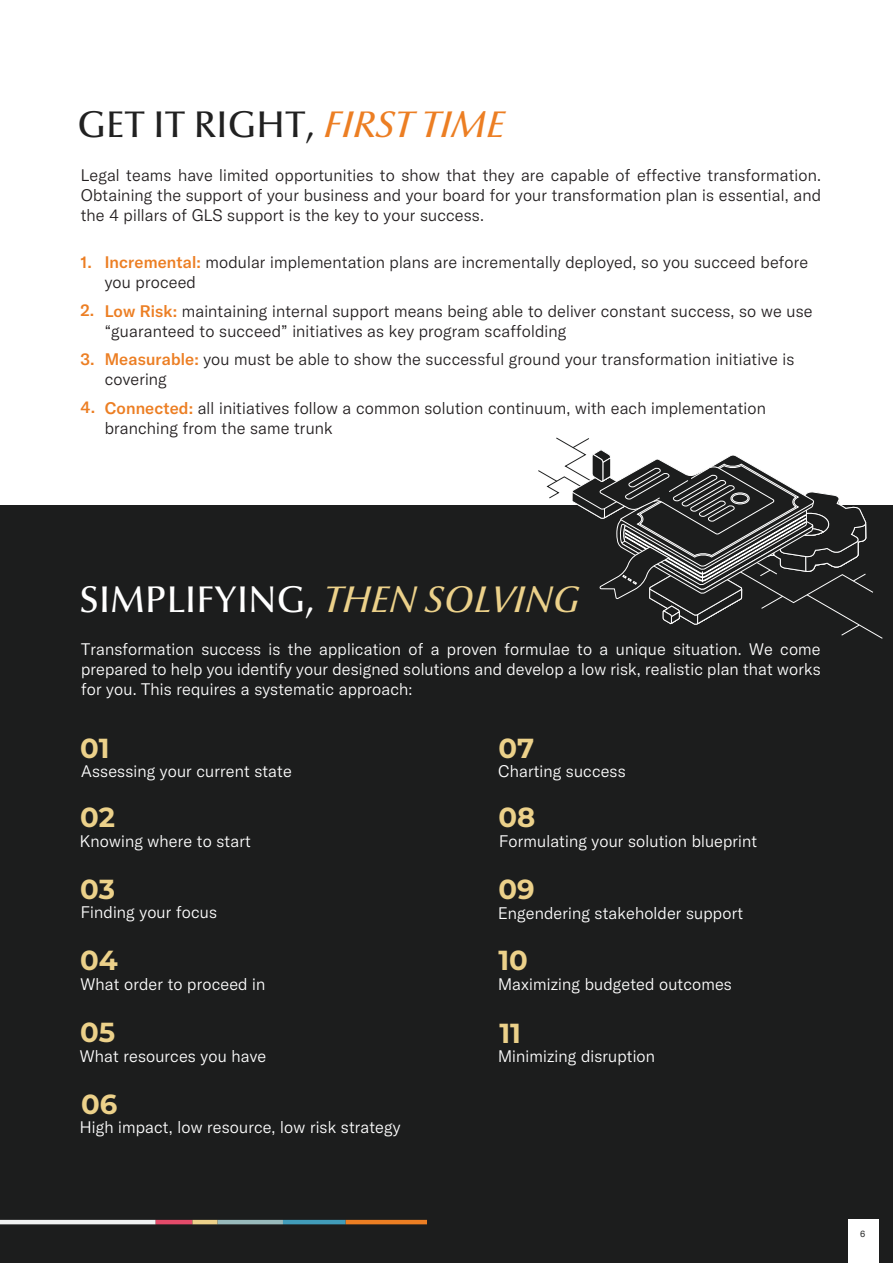
<style>
.page{position:relative;width:893px;height:1263px;background:#fff}
.page>*{position:absolute;margin:0;border:0;box-sizing:border-box;transform-origin:0 0}
.t1{font:500 37.5px "Optima Nova LT Pro";letter-spacing:.01em;color:#fff}
.t2{font:500 37.5px "Optima Nova LT Pro";letter-spacing:.01em;color:#212121}
.t3{font:700 27.6px "Montserrat";letter-spacing:-.005em;color:#ecd18a}
.t4{font:300 16.5px/19.8px "GT America";letter-spacing:.01em;color:#231f20}
.t5{font:300 16.5px/19.8px "GT America";letter-spacing:.01em;color:#fff;text-align:justify}
.t6{font:500 16.5px "GT America";color:#ec7e23}
.t7{font:9px "GT America";color:#212222}
.s1{font-style:italic;color:#ec7e23}
.s2{font-weight:500;color:#ec7e23}
.s3{font-style:italic;color:#ecd18a}
</style>
<div class="page">
<div style="left:0;top:505px;width:893px;height:758px;background:#1c1d1d"></div>
<hr style="left:155px;top:1220px;width:37px;height:4px;background:#e44b6a">
<hr style="left:192px;top:1220px;width:26px;height:4px;background:#ecd18a">
<hr style="left:218px;top:1220px;width:65px;height:4px;background:#98babb">
<hr style="left:283px;top:1220px;width:63px;height:4px;background:#419cba">
<hr style="left:346px;top:1220px;width:81px;height:4px;background:#ec7e23">
<hr style="left:0;top:1220px;width:155px;height:4px;background:#f0f2f2">
<div style="left:848px;top:1219px;width:31px;height:44px;background:#fff"></div>
<svg style="left:538px;top:437px;width:345px;height:202px"></svg>
<h1 class="t2" style="left:77px;top:101px;width:429px">GET IT RIGHT, <span class="s1">FIRST TIME</span></h1>
<p class="t4" style="left:81px;top:165px;width:742px;text-align:justify">Legal teams have limited opportunities to show that they are capable of effective transformation.<br>Obtaining the support of your business and your board for your transformation plan is essential, and the 4 pillars of GLS support is the key to your success.</p>
<p class="t6" style="left:80px;top:252px;width:13px">1.</p>
<p class="t6" style="left:80px;top:300px;width:15px">2.</p>
<p class="t6" style="left:80px;top:349px;width:16px">3.</p>
<p class="t6" style="left:80px;top:397px;width:16px">4.</p>
<p class="t4" style="left:105px;top:252px;width:705px"><span class="s2">Incremental:</span> modular implementation plans are incrementally deployed, so you succeed before you proceed</p>
<p class="t4" style="left:105px;top:301px;width:709px"><span class="s2">Low Risk:</span> maintaining internal support means being able to deliver constant success, so we use “guaranteed to succeed” initiatives as key program scaffolding</p>
<p class="t4" style="left:105px;top:350px;width:691px"><span class="s2">Measurable:</span> you must be able to show the successful ground your transformation initiative is covering</p>
<p class="t4" style="left:105px;top:398px;width:663px"><span class="s2">Connected:</span> all initiatives follow a common solution continuum, with each implementation branching from the same trunk</p>
<h1 class="t1" style="left:80px;top:576px;width:502px">SIMPLIFYING, <span class="s3">THEN SOLVING</span></h1>
<p class="t5" style="left:81px;top:640px;width:741px">Transformation success is the application of a proven formulae to a unique situation. We come prepared to help you identify your designed solutions and develop a low risk, realistic plan that works for you. This requires a systematic approach:</p>
<h2 class="t3" style="left:80px;top:729px;width:31px">01</h2>
<h2 class="t3" style="left:498px;top:729px;width:37px">07</h2>
<p class="t5" style="left:81px;top:761px;width:212px">Assessing your current state</p>
<p class="t5" style="left:498px;top:761px;width:129px">Charting success</p>
<h2 class="t3" style="left:80px;top:799px;width:36px">02</h2>
<h2 class="t3" style="left:498px;top:799px;width:38px">08</h2>
<p class="t5" style="left:80px;top:831px;width:172px">Knowing where to start</p>
<p class="t5" style="left:499px;top:831px;width:259px">Formulating your solution blueprint</p>
<h2 class="t3" style="left:80px;top:871px;width:36px">03</h2>
<h2 class="t3" style="left:498px;top:871px;width:38px">09</h2>
<p class="t5" style="left:81px;top:902px;width:137px">Finding your focus</p>
<p class="t5" style="left:498px;top:903px;width:246px">Engendering stakeholder support</p>
<h2 class="t3" style="left:80px;top:942px;width:39px">04</h2>
<h2 class="t3" style="left:498px;top:942px;width:31px">10</h2>
<p class="t5" style="left:80px;top:974px;width:186px">What order to proceed in</p>
<p class="t5" style="left:498px;top:974px;width:235px">Maximizing budgeted outcomes</p>
<h2 class="t3" style="left:80px;top:1014px;width:36px">05</h2>
<h2 class="t3" style="left:499px;top:1014px;width:23px">11</h2>
<p class="t5" style="left:80px;top:1046px;width:188px">What resources you have</p>
<p class="t5" style="left:498px;top:1046px;width:158px">Minimizing disruption</p>
<h2 class="t3" style="left:81px;top:1085px;width:38px">06</h2>
<p class="t5" style="left:80px;top:1117px;width:322px">High impact, low resource, low risk strategy</p>
<p class="t7" style="left:860px;top:1229px;width:7px">6</p>
</div>
